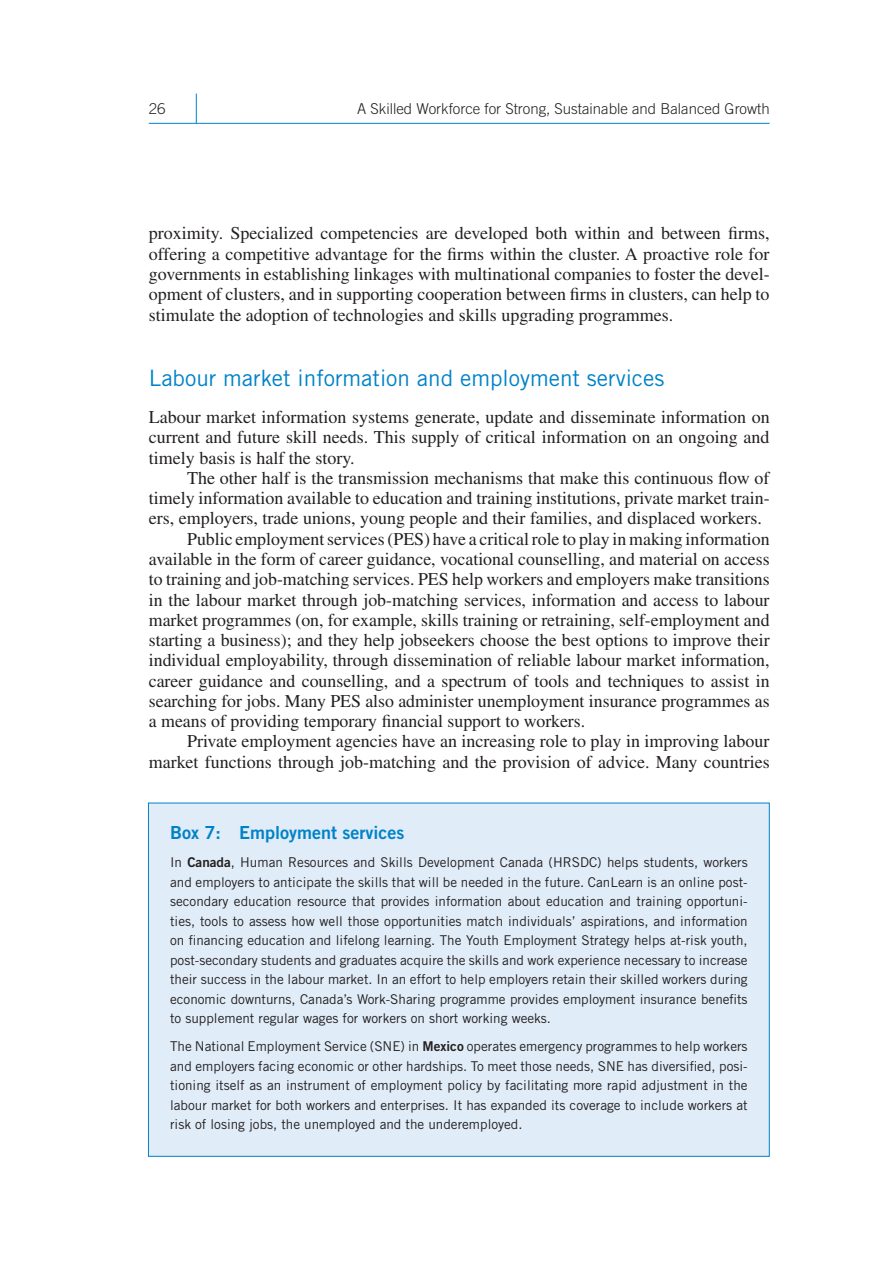
<style>
.page{position:relative;width:893px;height:1263px;background:#fff}
.page>*{position:absolute;margin:0;border:0;box-sizing:border-box;transform-origin:0 0}
.titre_B{font:22.5px "Trade Gothic";color:#0082c8}
.crt{font:18px/20.2px "Times";color:#231f20;text-align:justify}
.crt_1er{font:18px/20.2px "Times";color:#231f20;text-align:justify}
.box_titre{font:18px "Trade Gothic Bold Two";color:#0082c8}
.t1{font:300 15px "Trade Gothic";color:#231f20}
.box_crt{font:13.5px/19.5px "Trade Gothic";color:#231f20;text-align:justify}
.s1{font-family:"Trade Gothic Bold Two"}
</style>
<div class="page">
<hr style="left:149px;top:123px;width:621px;height:1px;background:#0082c8">
<svg style="left:196px;top:94px;width:1px;height:29px"></svg>
<div style="left:148px;top:803px;width:621px;height:353px;background:#e0ecf7"></div>
<p class="t1" style="left:149px;top:100px;width:18px">26</p>
<p class="t1" style="left:357px;top:100px;width:414px">A Skilled Workforce for Strong, Sustainable and Balanced Growth</p>
<p class="crt" style="left:149px;top:223px;width:622px">proximity. Specialized competencies are developed both within and between firms, offering a competitive advantage for the firms within the cluster. A proactive role for governments in establishing linkages with multinational companies to foster the devel&shy;opment of clusters, and in supporting cooperation between firms in clusters, can help to stimulate the adoption of technologies and skills upgrading programmes.</p>
<p class="titre_B" style="left:149px;top:364px;width:517px">Labour market information and employment services</p>
<p class="crt_1er" style="left:149px;top:407px;width:622px">Labour market information systems generate, update and disseminate information on current and future skill needs. This supply of critical information on an ongoing and timely basis is half the story.</p>
<p class="crt" style="left:149px;top:468px;width:622px;text-indent:38px">The other half is the transmission mechanisms that make this continuous flow of timely information available to education and training institutions, private market train&shy;ers, employers, trade unions, young people and their families, and displaced workers.</p>
<p class="crt" style="left:149px;top:528px;width:622px;text-indent:38px">Public employment services (PES) have a critical role to play in making information available in the form of career guidance, vocational counselling, and material on access to training and job-matching services. PES help workers and employers make transitions in the labour market through job-matching services, information and access to labour market programmes (on, for example, skills training or retraining, self-employment and starting a business); and they help jobseekers choose the best options to improve their individual employability, through dissemination of reliable labour market information, career guidance and counselling, and a spectrum of tools and techniques to assist in searching for jobs. Many PES also administer unemployment insurance programmes as a means of providing temporary financial support to workers.</p>
<p class="crt" style="left:149px;top:731px;width:622px;text-align:right">Private employment agencies have an increasing role to play in improving labour market functions through job-matching and the provision of advice. Many countries</p>
<p class="box_titre" style="left:170px;top:822px;width:236px">Box 7: Employment services</p>
<p class="box_crt" style="left:170px;top:852px;width:579px">In <span class="s1">Canada</span>, Human Resources and Skills Development Canada (HRSDC) helps students, workers and employers to anticipate the skills that will be needed in the future. CanLearn is an online post&shy;secondary education resource that provides information about education and training opportuni&shy;ties, tools to assess how well those opportunities match individuals’ aspirations, and information on financing education and lifelong learning. The Youth Employment Strategy helps at-risk youth, post-secondary students and graduates acquire the skills and work experience necessary to increase their success in the labour market. In an effort to help employers retain their skilled workers during economic downturns, Canada’s Work-Sharing programme provides employment insurance benefits to supplement regular wages for workers on short working weeks.</p>
<p class="box_crt" style="left:170px;top:1036px;width:579px">The National Employment Service (SNE) in <span class="s1">Mexico</span> operates emergency programmes to help workers and employers facing economic or other hardships. To meet those needs, SNE has diversified, posi&shy;tioning itself as an instrument of employment policy by facilitating more rapid adjustment in the labour market for both workers and enterprises. It has expanded its coverage to include workers at risk of losing jobs, the unemployed and the underemployed.</p>
</div>
